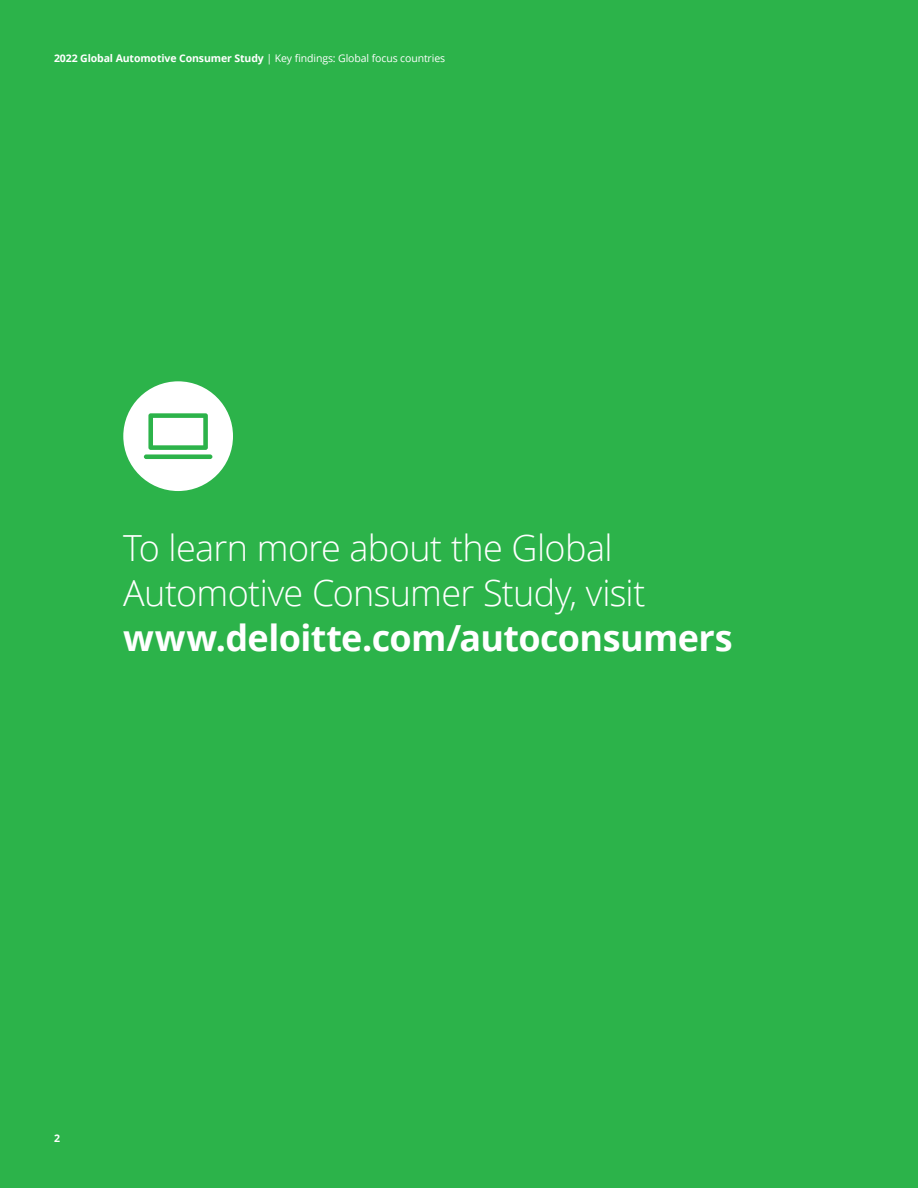
<style>
.page{position:relative;width:918px;height:1188px;background:#2cb34a}
.page>*{position:absolute;margin:0;border:0;box-sizing:border-box;transform-origin:0 0}
.t1{font:300 36px/45px "Open Sans";letter-spacing:-.02em;color:#fff}
.t2{font:700 36px "Open Sans";letter-spacing:-.015em;color:#fff}
.t3{font:700 10.5px "Open Sans";letter-spacing:-.01em;color:#fff}
.s1{font-weight:400}
</style>
<div class="page">
<svg style="left:123px;top:381px;width:110px;height:110px"></svg>
<p class="t3" style="left:54px;top:51px;width:393px">2022 Global Automotive Consumer Study <span class="s1">| Key findings: Global focus countries</span></p>
<h1 class="t1" style="left:123px;top:525px;width:524px">To learn more about the Global<br>Automotive Consumer Study, visit</h1>
<h1 class="t2" style="left:123px;top:613px;width:611px">www.deloitte.com/autoconsumers</h1>
<p class="t3" style="left:54px;top:1131px;width:7px">2</p>
</div>
